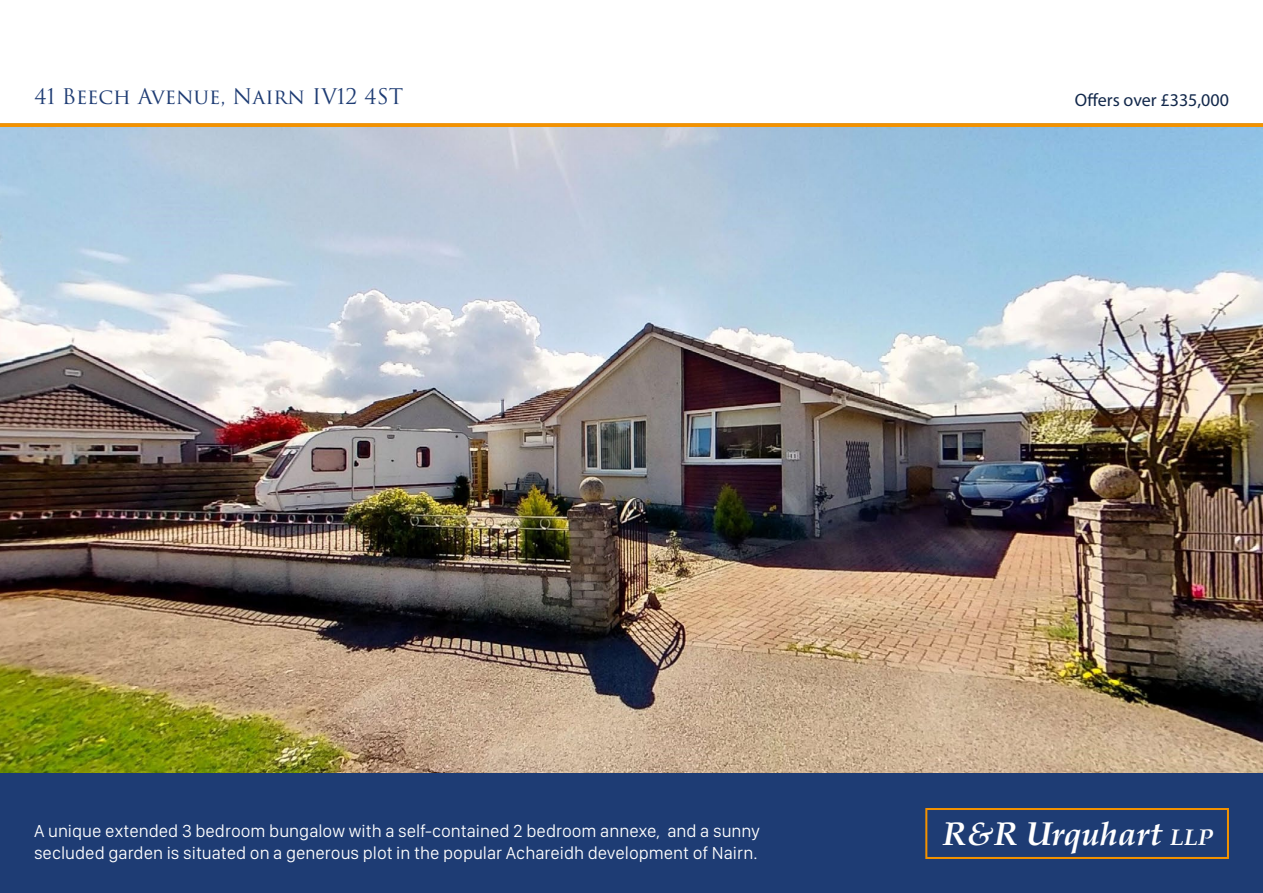
<style>
.page{position:relative;width:1263px;height:893px;background:#fff}
.page>*{position:absolute;margin:0;border:0;box-sizing:border-box;transform-origin:0 0}
.t1{font:italic 700 33px "Palatino";color:#fff}
.t2{font:21px "Trajan Pro 3";color:#1e3c74}
.t3{font:300 18px/21.6px "SF Compact Display";color:#fff}
.t4{font:18px "Myriad Pro";color:#12284b}
.s1{font-size:22.95px}
</style>
<div class="page">
<img style="left:0;top:127px;width:1263px;height:647px">
<hr style="left:0;top:124px;width:1263px;height:3px;background:#f39200">
<div style="left:0;top:774px;width:1263px;height:119px;background:#1e3c74"></div>
<div style="left:925px;top:808px;width:304px;height:51px;border:2px solid #f39200"></div>
<p class="t2" style="left:34px;top:82px;width:371px">41 Beech Avenue, Nairn IV12 4ST</p>
<p class="t4" style="left:1075px;top:89px;width:156px">Offers over £335,000</p>
<p class="t3" style="left:34px;top:820px;width:727px">A unique extended 3 bedroom bungalow with a self-contained 2 bedroom annexe, and a sunny secluded garden is situated on a generous plot in the popular Achareidh development of Nairn.</p>
<h1 class="t1" style="left:942px;top:806px;width:272px">R&amp;R Urquhart <span class="s1">LLP</span></h1>
</div>
